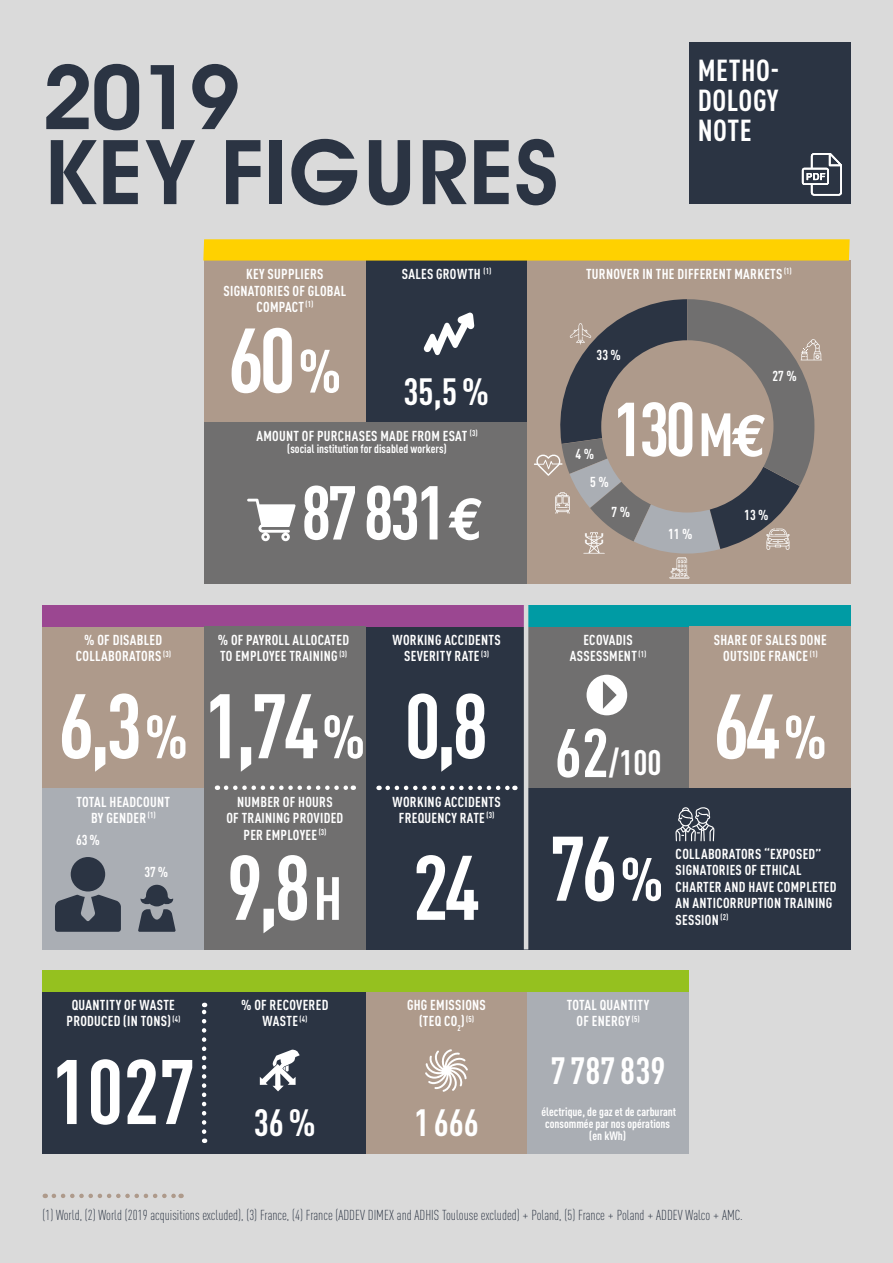
<style>
.page{position:relative;width:893px;height:1263px;background:#dadada}
.page>*{position:absolute;margin:0;border:0;box-sizing:border-box;transform-origin:0 0}
.EXERGUE{font:700 condensed 90px "DIN Pro";letter-spacing:-.05em;color:#fff}
.t1{font:600 90px "Avant Garde";letter-spacing:-.015em;color:#2b3443}
.t2{font:700 condensed 75px "DIN Pro";letter-spacing:-.05em;color:#fff}
.EXERGUE-2{font:700 condensed 37.5px "DIN Pro";color:#fff}
.EXERGUE-3{font:700 condensed 34.95px "DIN Pro";color:#fff}
.exergueANG02{font:700 condensed 30px "DIN Pro";letter-spacing:.02em;color:#fff}
._03titCHIFFRES{font:700 condensed 14.25px/16.5px "DIN Pro";letter-spacing:.02em;color:#fff;text-align:center}
._03titCHIFFRES-2{font:300 condensed 14.25px "DIN Pro";color:#2b3443}
._03TXchiffres{font:700 condensed 14.25px "DIN Pro";color:#fff}
._03TXchiffres-2{font:700 condensed 12px/12px "DIN Pro";color:#fff;text-align:center}
.s1{font-size:60px}
.s2{font-family:"Euro Mono";font-stretch:normal;font-size:60px}
.s3{font-size:67.5px}
</style>
<div class="page">
<div style="left:527px;top:788px;width:323px;height:161px;background:#2b3443"></div>
<svg style="left:54px;top:1193px;width:128px;height:5px"></svg>
<div style="left:43px;top:626px;width:161px;height:162px;background:#ae9a8b"></div>
<div style="left:43px;top:788px;width:161px;height:161px;background:#aaaeb4"></div>
<div style="left:527px;top:626px;width:162px;height:162px;background:#706f6f"></div>
<div style="left:366px;top:626px;width:161px;height:162px;background:#2b3443"></div>
<div style="left:366px;top:788px;width:161px;height:161px;background:#2b3443"></div>
<div style="left:366px;top:261px;width:161px;height:161px;background:#2b3443"></div>
<div style="left:204px;top:422px;width:323px;height:162px;background:#706f6f"></div>
<div style="left:204px;top:261px;width:162px;height:161px;background:#ae9a8b"></div>
<div style="left:527px;top:261px;width:323px;height:323px;background:#ae9a8b"></div>
<div style="left:527px;top:605px;width:323px;height:21px;background:#009ba4"></div>
<div style="left:43px;top:605px;width:484px;height:21px;background:#9b4791"></div>
<svg style="left:203px;top:239px;width:647px;height:22px;background:#fccf05"></svg>
<svg style="left:388px;top:786px;width:127px;height:4px"></svg>
<svg style="left:424px;top:313px;width:50px;height:42px"></svg>
<div style="left:43px;top:992px;width:323px;height:162px;background:#2b3443"></div>
<div style="left:366px;top:992px;width:161px;height:162px;background:#ae9a8b"></div>
<div style="left:527px;top:992px;width:162px;height:162px;background:#aaaeb4"></div>
<svg style="left:202px;top:1003px;width:4px;height:129px"></svg>
<div style="left:43px;top:971px;width:646px;height:21px;background:#95c11f"></div>
<div style="left:689px;top:626px;width:162px;height:162px;background:#ae9a8b"></div>
<div style="left:204px;top:626px;width:162px;height:162px;background:#706f6f"></div>
<div style="left:204px;top:788px;width:162px;height:161px;background:#706f6f"></div>
<svg style="left:226px;top:785px;width:128px;height:5px"></svg>
<hr style="left:524px;top:605px;width:4px;height:344px;background:#dadada">
<svg style="left:138px;top:885px;width:38px;height:47px"></svg>
<svg style="left:55px;top:857px;width:66px;height:75px"></svg>
<svg style="left:534px;top:299px;width:288px;height:280px"></svg>
<div style="left:689px;top:43px;width:161px;height:161px;background:#2b3443"></div>
<svg style="left:675px;top:807px;width:39px;height:34px"></svg>
<svg style="left:247px;top:499px;width:49px;height:42px"></svg>
<svg style="left:260px;top:1049px;width:40px;height:42px"></svg>
<svg style="left:425px;top:1049px;width:43px;height:43px"></svg>
<div style="left:587px;top:675px;width:40px;height:40px;background:#fff;border-radius:50%"></div>
<svg style="left:603px;top:681px;width:14px;height:28px"></svg>
<svg style="left:802px;top:153px;width:40px;height:43px"></svg>
<p class="t1" style="left:43px;top:43px;width:199px">2019</p>
<p class="t1" style="left:43px;top:118px;width:519px">KEY FIGURES</p>
<p class="exergueANG02" style="left:698px;top:48px;width:55px">NO E</p>
<p class="exergueANG02" style="left:698px;top:78px;width:138px">MÉTHODOLO-</p>
<p class="exergueANG02" style="left:698px;top:48px;width:83px">METHO-</p>
<p class="exergueANG02" style="left:698px;top:78px;width:82px">DOLOGY</p>
<p class="exergueANG02" style="left:698px;top:108px;width:55px">NOTE</p>
<p class="exergueANG02" style="left:698px;top:108px;width:64px">GIQUE</p>
<p class="_03titCHIFFRES" style="left:223px;top:265px;width:124px">KEY SUPPLIERS<br>SIGNATORIES OF GLOBAL<br>COMPACT <sup>(1)</sup></p>
<p class="EXERGUE" style="left:228px;top:293px;width:115px">60<span class="s1">%</span></p>
<p class="_03titCHIFFRES" style="left:402px;top:265px;width:91px">SALES GROWTH <sup>(1)</sup></p>
<p class="EXERGUE-2" style="left:404px;top:363px;width:87px">35,5%</p>
<p class="_03titCHIFFRES" style="left:256px;top:426px;width:223px">AMOUNT OF PURCHASES MADE FROM ESAT <sup>(3)</sup></p>
<p class="_03TXchiffres-2" style="left:287px;top:441px;width:161px">(social institution for disabled workers)</p>
<p class="t2" style="left:301px;top:456px;width:184px">87 831<span class="s2">E</span></p>
<p class="_03titCHIFFRES" style="left:586px;top:265px;width:207px">TURNOVER IN THE DIFFERENT MARKETS <sup>(1)</sup></p>
<p class="_03TXchiffres" style="left:597px;top:344px;width:26px">33 %</p>
<p class="_03TXchiffres" style="left:772px;top:365px;width:26px">27 %</p>
<p class="_03TXchiffres" style="left:575px;top:443px;width:20px">4%</p>
<p class="_03TXchiffres" style="left:590px;top:472px;width:20px">5%</p>
<p class="t2" style="left:613px;top:373px;width:156px">130<span class="s1">M</span><span class="s2">E</span></p>
<p class="_03TXchiffres" style="left:611px;top:501px;width:20px">7%</p>
<p class="_03TXchiffres" style="left:668px;top:523px;width:26px">11%</p>
<p class="_03TXchiffres" style="left:744px;top:504px;width:26px">13%</p>
<p class="_03titCHIFFRES" style="left:76px;top:630px;width:97px">% OF DISABLED<br>COLLABORATORS <sup>(3)</sup></p>
<p class="EXERGUE" style="left:58px;top:658px;width:432px">6,3<span class="s1">%</span> 1,74<span class="s1">%</span> 0,8</p>
<p class="_03titCHIFFRES" style="left:392px;top:630px;width:110px">WORKING ACCIDENTS<br>SEVERITY RATE <sup>(3)</sup></p>
<p class="_03titCHIFFRES" style="left:218px;top:630px;width:133px;text-align:left">% OF PAYROLL ALLOCATED<br>TO EMPLOYEE TRAINING <sup>(3)</sup></p>
<p class="_03titCHIFFRES" style="left:76px;top:792px;width:95px">TOTAL HEADCOUNT<br>BY GENDER <sup>(1)</sup></p>
<p class="_03TXchiffres" style="left:76px;top:829px;width:25px">63%</p>
<p class="_03TXchiffres" style="left:145px;top:861px;width:25px">37%</p>
<p class="_03titCHIFFRES" style="left:67px;top:995px;width:115px">QUANTITY OF WASTE<br>PRODUCED (IN TONS) <sup>(4)</sup></p>
<p class="EXERGUE" style="left:51px;top:1024px;width:146px">1027</p>
<p class="_03titCHIFFRES" style="left:226px;top:792px;width:118px">NUMBER OF HOURS<br>OF TRAINING PROVIDED<br>PER EMPLOYEE <sup>(3)</sup></p>
<p class="EXERGUE" style="left:227px;top:820px;width:117px">9,8<span class="s1">H</span></p>
<p class="_03titCHIFFRES" style="left:241px;top:995px;width:89px">% OF RECOVERED<br>WASTE <sup>(4)</sup></p>
<p class="EXERGUE-2" style="left:254px;top:1094px;width:64px">36%</p>
<p class="_03titCHIFFRES" style="left:392px;top:792px;width:110px">WORKING ACCIDENTS<br>FREQUENCY RATE <sup>(3)</sup></p>
<p class="EXERGUE" style="left:413px;top:820px;width:69px">24</p>
<p class="_03titCHIFFRES" style="left:407px;top:995px;width:80px">GHG EMISSIONS (TEQ CO<sub>2</sub>) <sup>(5)</sup></p>
<p class="EXERGUE-2" style="left:414px;top:1094px;width:66px">1 666</p>
<p class="_03titCHIFFRES" style="left:570px;top:630px;width:78px">ECOVADIS<br>ASSESSMENT <sup>(1)</sup></p>
<p class="EXERGUE-3" style="left:555px;top:736px;width:108px"><span class="s3">62</span>/100</p>
<p class="_03titCHIFFRES" style="left:714px;top:630px;width:114px">SHARE OF SALES DONE<br>OUTSIDE FRANCE <sup>(1)</sup></p>
<p class="EXERGUE" style="left:713px;top:658px;width:115px">64<span class="s1">%</span></p>
<p class="EXERGUE" style="left:550px;top:801px;width:115px">76<span class="s1">%</span></p>
<p class="_03titCHIFFRES" style="left:676px;top:844px;width:162px;text-align:left">COLLABORATORS “EXPOSED”<br>SIGNATORIES OF ETHICAL<br>CHARTER AND HAVE COMPLETED<br>AN ANTICORRUPTION TRAINING<br>SESSION <sup>(2)</sup></p>
<p class="_03titCHIFFRES" style="left:567px;top:995px;width:84px">TOTAL QUANTITY<br>OF ENERGY <sup>(5)</sup></p>
<p class="EXERGUE-2" style="left:551px;top:1042px;width:116px">7 787 839</p>
<p class="_03TXchiffres-2" style="left:541px;top:1105px;width:136px">électrique, de gaz et de carburant consommée par nos opérations (en kWh)</p>
<p class="_03titCHIFFRES-2" style="left:43px;top:1205px;width:702px">(1) World, (2) World (2019 acquisitions excluded), (3) France, (4) France (ADDEV DIMEX and ADHIS Toulouse excluded) + Poland, (5) France + Poland + ADDEV Walco + AMC.</p>
</div>
